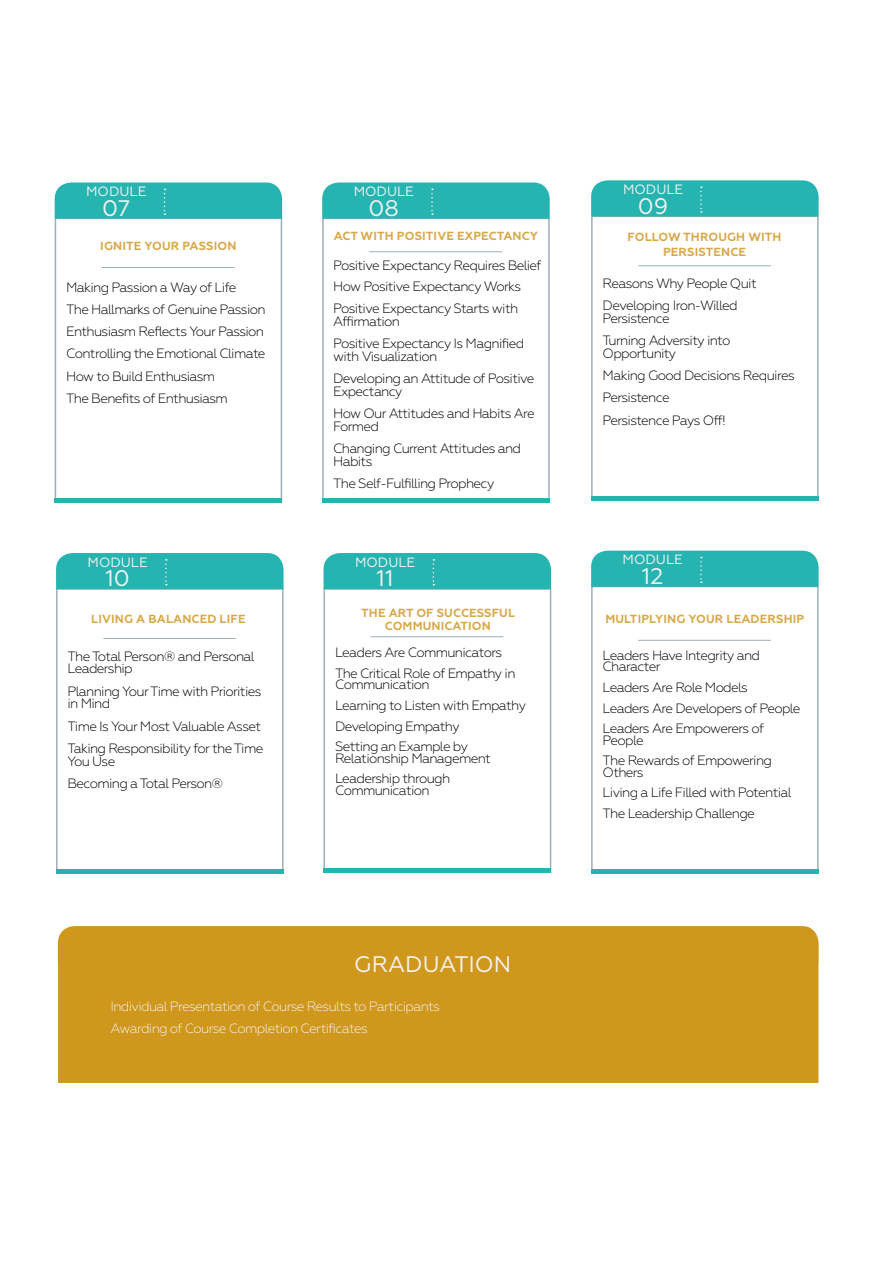
<style>
.page{position:relative;width:893px;height:1263px;background:#fff}
.page>*{position:absolute;margin:0;border:0;box-sizing:border-box;transform-origin:0 0}
.t1{font:22.5px "Geometria";color:#f2f2f2}
.t2{font:300 13.5px/22.2px "Geometria";letter-spacing:-.05em;color:#000}
.t3{font:300 13.5px/22.2px "Geometria";letter-spacing:-.05em;color:#f2f2f2}
.t4{font:13.5px "Geometria";color:#f2f2f2}
.t5{font:700 11.7px/13.5px "Geometria";letter-spacing:.01em;color:#d8a848;text-align:center}
</style>
<div class="page">
<div style="left:55px;top:218px;width:227px;height:284px;border:2px solid #a0adb7"></div>
<svg style="left:55px;top:182px;width:227px;height:37px;background:#2db5b2"></svg>
<hr style="left:102px;top:267px;width:132px;height:1px;background:#a0adb7">
<div style="left:322px;top:218px;width:228px;height:284px;border:2px solid #a0adb7"></div>
<svg style="left:322px;top:182px;width:228px;height:37px;background:#2db6b2"></svg>
<hr style="left:369px;top:251px;width:133px;height:1px;background:#a0adb7">
<div style="left:56px;top:588px;width:228px;height:285px;border:2px solid #a0adb7"></div>
<div style="left:56px;top:553px;width:228px;height:36px;background:#26b4b0"></div>
<hr style="left:103px;top:638px;width:133px;height:1px;background:#a0adb7">
<div style="left:324px;top:588px;width:227px;height:285px;border:2px solid #a0adb7"></div>
<div style="left:324px;top:553px;width:227px;height:36px;background:#26b4b0"></div>
<hr style="left:371px;top:636px;width:132px;height:1px;background:#a0adb7">
<div style="left:591px;top:215px;width:228px;height:285px;border:2px solid #a0adb7"></div>
<div style="left:591px;top:180px;width:228px;height:36px;background:#26b4b0"></div>
<hr style="left:638px;top:265px;width:133px;height:1px;background:#a0adb7">
<div style="left:591px;top:586px;width:228px;height:285px;border:2px solid #a0adb7"></div>
<div style="left:591px;top:551px;width:228px;height:36px;background:#26b4b0"></div>
<hr style="left:638px;top:640px;width:133px;height:1px;background:#a0adb7">
<svg style="left:54px;top:498px;width:228px;height:4px"></svg>
<svg style="left:322px;top:498px;width:228px;height:4px"></svg>
<svg style="left:591px;top:869px;width:228px;height:5px"></svg>
<svg style="left:591px;top:496px;width:228px;height:4px"></svg>
<svg style="left:56px;top:869px;width:228px;height:5px"></svg>
<svg style="left:324px;top:868px;width:227px;height:5px"></svg>
<div style="left:58px;top:926px;width:761px;height:157px;background:#cf971c"></div>
<p class="t4" style="left:86px;top:184px;width:62px">MODULE</p>
<h1 class="t1" style="left:102px;top:195px;width:30px">07</h1>
<p class="t4" style="left:354px;top:184px;width:62px">MODULE</p>
<h1 class="t1" style="left:369px;top:195px;width:32px">08</h1>
<p class="t4" style="left:623px;top:182px;width:62px">MODULE</p>
<h1 class="t1" style="left:638px;top:193px;width:32px">09</h1>
<p class="t5" style="left:100px;top:239px;width:138px">IGNITE YOUR PASSION</p>
<p class="t5" style="left:334px;top:229px;width:206px">ACT WITH POSITIVE EXPECTANCY</p>
<p class="t5" style="left:628px;top:230px;width:155px;line-height:14.4px">FOLLOW THROUGH WITH<br>PERSISTENCE</p>
<p class="t2" style="left:66px;top:276px;width:201px">Making Passion a Way of Life<br>The Hallmarks of Genuine Passion<br>Enthusiasm Reflects Your Passion<br>Controlling the Emotional Climate<br>How to Build Enthusiasm<br>The Benefits of Enthusiasm</p>
<p class="t2" style="left:333px;top:254px;width:210px;line-height:21.8px">Positive Expectancy Requires Belief<br>How Positive Expectancy Works<br>Positive Expectancy Starts with</p>
<p class="t2" style="left:333px;top:310px;width:193px">Affirmation<br>Positive Expectancy Is Magnified</p>
<p class="t2" style="left:333px;top:345px;width:203px">with Visualization<br>Developing an Attitude of Positive</p>
<p class="t2" style="left:333px;top:380px;width:203px">Expectancy<br>How Our Attitudes and Habits Are</p>
<p class="t2" style="left:333px;top:415px;width:189px">Formed<br>Changing Current Attitudes and</p>
<p class="t2" style="left:333px;top:450px;width:163px">Habits<br>The Self-Fulfilling Prophecy</p>
<p class="t2" style="left:603px;top:272px;width:156px">Reasons Why People Quit<br>Developing Iron-Willed</p>
<p class="t2" style="left:603px;top:307px;width:129px">Persistence<br>Turning Adversity into</p>
<p class="t2" style="left:603px;top:342px;width:194px">Opportunity<br>Making Good Decisions Requires<br>Persistence<br>Persistence Pays Off!</p>
<p class="t4" style="left:88px;top:554px;width:62px">MODULE</p>
<h1 class="t1" style="left:105px;top:565px;width:26px">10</h1>
<p class="t4" style="left:355px;top:554px;width:62px">MODULE</p>
<h1 class="t1" style="left:377px;top:565px;width:18px">11</h1>
<p class="t4" style="left:623px;top:552px;width:62px">MODULE</p>
<h1 class="t1" style="left:642px;top:563px;width:23px">12</h1>
<p class="t5" style="left:91px;top:612px;width:156px">LIVING A BALANCED LIFE</p>
<p class="t5" style="left:361px;top:606px;width:155px">THE ART OF SUCCESSFUL<br>COMMUNICATION</p>
<p class="t5" style="left:605px;top:612px;width:200px">MULTIPLYING YOUR LEADERSHIP</p>
<p class="t2" style="left:68px;top:650px;width:189px;line-height:12.8px">The Total Person® and Personal<br>Leadership</p>
<p class="t2" style="left:68px;top:684px;width:195px;line-height:12.8px">Planning Your Time with Priorities in Mind</p>
<p class="t2" style="left:68px;top:715px;width:197px">Time Is Your Most Valuable Asset<br>Taking Responsibility for the Time</p>
<p class="t2" style="left:68px;top:750px;width:157px">You Use<br>Becoming a Total Person®</p>
<p class="t2" style="left:335px;top:642px;width:182px;line-height:20.7px">Leaders Are Communicators<br>The Critical Role of Empathy in</p>
<p class="t2" style="left:335px;top:674px;width:193px;line-height:20.7px">Communication<br>Learning to Listen with Empathy<br>Developing Empathy<br>Setting an Example by</p>
<p class="t2" style="left:335px;top:747px;width:157px;line-height:20.7px">Relationship Management<br>Leadership through</p>
<p class="t2" style="left:335px;top:779px;width:96px">Communication</p>
<p class="t2" style="left:603px;top:650px;width:159px;line-height:11.2px">Leaders Have Integrity and<br>Character</p>
<p class="t2" style="left:603px;top:677px;width:200px;line-height:20.7px">Leaders Are Role Models<br>Leaders Are Developers of People<br>Leaders Are Empowerers of</p>
<p class="t2" style="left:603px;top:729px;width:171px;line-height:20.7px">People<br>The Rewards of Empowering</p>
<p class="t2" style="left:603px;top:761px;width:190px;line-height:20.7px">Others<br>Living a Life Filled with Potential<br>The Leadership Challenge</p>
<h1 class="t1" style="left:354px;top:951px;width:159px">GRADUATION</h1>
<p class="t3" style="left:110px;top:995px;width:331px">Individual Presentation of Course Results to Participants<br>Awarding of Course Completion Certificates</p>
</div>
